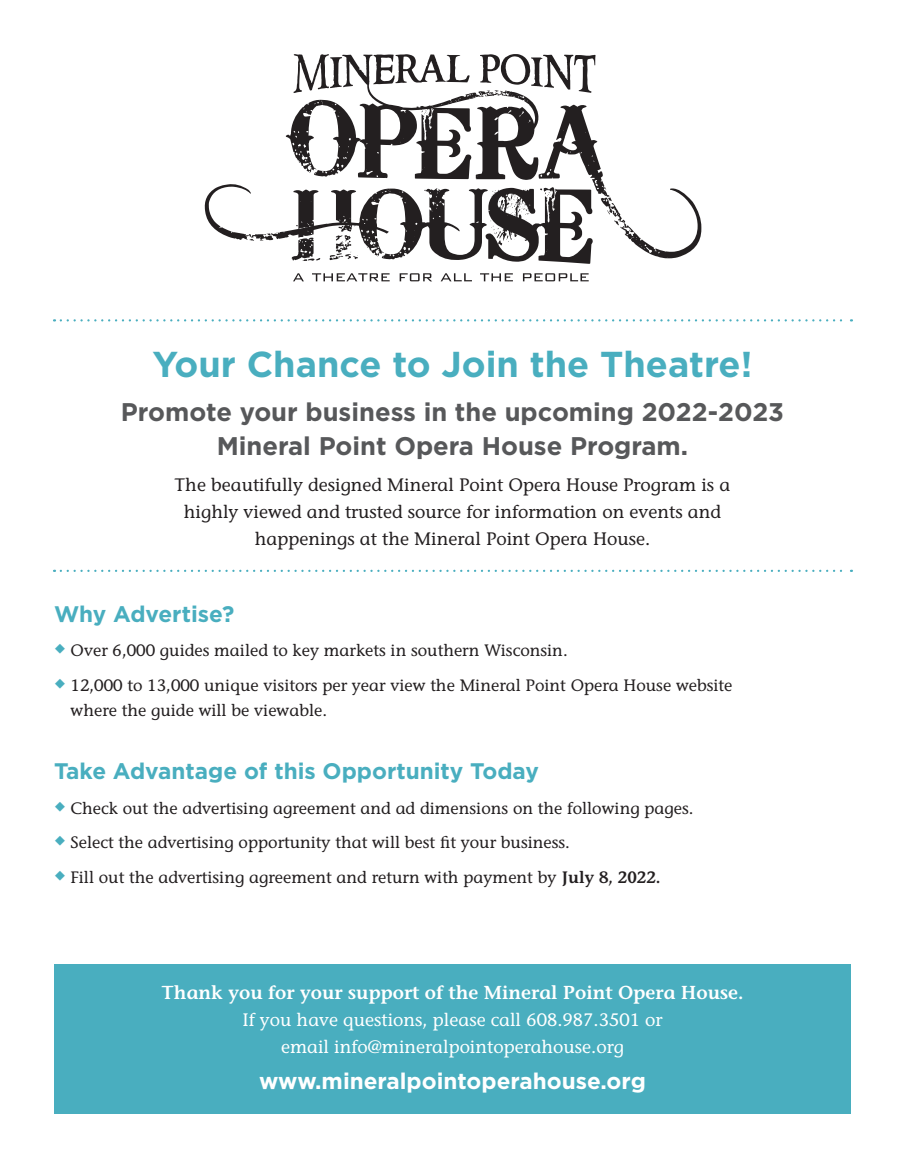
<style>
.page{position:relative;width:905px;height:1175px;background:#fff}
.page>*{position:absolute;margin:0;border:0;box-sizing:border-box;transform-origin:0 0}
.t1{font:700 36px "Gotham";color:#49aebf}
.t2{font:700 25.5px/34.5px "Gotham";color:#57585a;text-align:center}
.t3{font:700 22.5px "Gotham";color:#49aebf}
.t4{font:700 22.5px "Gotham";color:#fff}
.t5{font:600 18.75px "Stone Informal";color:#fff}
.t6{font:18px/27px "Stone Informal";color:#231f20;text-align:center}
.t7{font:18px/27px "Stone Informal";color:#fff;text-align:center}
.t8{font:16.5px/25.5px "Stone Informal";color:#231f20}
.s1{font-weight:600}
</style>
<div class="page">
<svg style="left:61px;top:319px;width:790px;height:2px"></svg>
<div style="left:54px;top:964px;width:796px;height:149px;background:#49aebf"></div>
<svg style="left:61px;top:569px;width:790px;height:3px"></svg>
<svg style="left:293px;top:273px;width:11px;height:8px"></svg>
<svg style="left:312px;top:273px;width:77px;height:8px"></svg>
<svg style="left:399px;top:273px;width:33px;height:8px"></svg>
<svg style="left:441px;top:273px;width:31px;height:8px"></svg>
<svg style="left:480px;top:273px;width:33px;height:8px"></svg>
<svg style="left:523px;top:273px;width:65px;height:8px"></svg>
<svg style="left:204px;top:54px;width:497px;height:210px"></svg>
<p class="t1" style="left:153px;top:343px;width:601px">Your Chance to Join the Theatre!</p>
<p class="t2" style="left:121px;top:394px;width:664px">Promote your business in the upcoming 2022-2023<br>Mineral Point Opera House Program.</p>
<p class="t6" style="left:175px;top:471px;width:557px">The beautifully designed Mineral Point Opera House Program is a highly viewed and trusted source for information on events and happenings at the Mineral Point Opera House.</p>
<p class="t3" style="left:54px;top:601px;width:182px">Why Advertise?</p>
<p class="t8" style="left:54px;top:638px;width:515px"><sup>◆</sup> Over 6,000 guides mailed to key markets in southern Wisconsin.</p>
<p class="t8" style="left:71px;top:672px;width:663px;text-indent:-17px"><sup>◆</sup> 12,000 to 13,000 unique visitors per year view the Mineral Point Opera House website where the guide will be viewable.</p>
<p class="t3" style="left:54px;top:758px;width:486px">Take Advantage of this Opportunity Today</p>
<p class="t8" style="left:54px;top:795px;width:641px"><sup>◆</sup> Check out the advertising agreement and ad dimensions on the following pages.</p>
<p class="t8" style="left:54px;top:830px;width:517px"><sup>◆</sup> Select the advertising opportunity that will best fit your business.</p>
<p class="t8" style="left:54px;top:864px;width:608px"><sup>◆</sup> Fill out the advertising agreement and return with payment by <span class="s1">July 8, 2022.</span></p>
<p class="t5" style="left:161px;top:981px;width:583px">Thank you for your support of the Mineral Point Opera House.</p>
<p class="t7" style="left:242px;top:1006px;width:421px">If you have questions, please call 608.987.3501 or email info@mineralpointoperahouse.org</p>
<p class="t4" style="left:259px;top:1068px;width:388px">www.mineralpointoperahouse.org</p>
</div>
